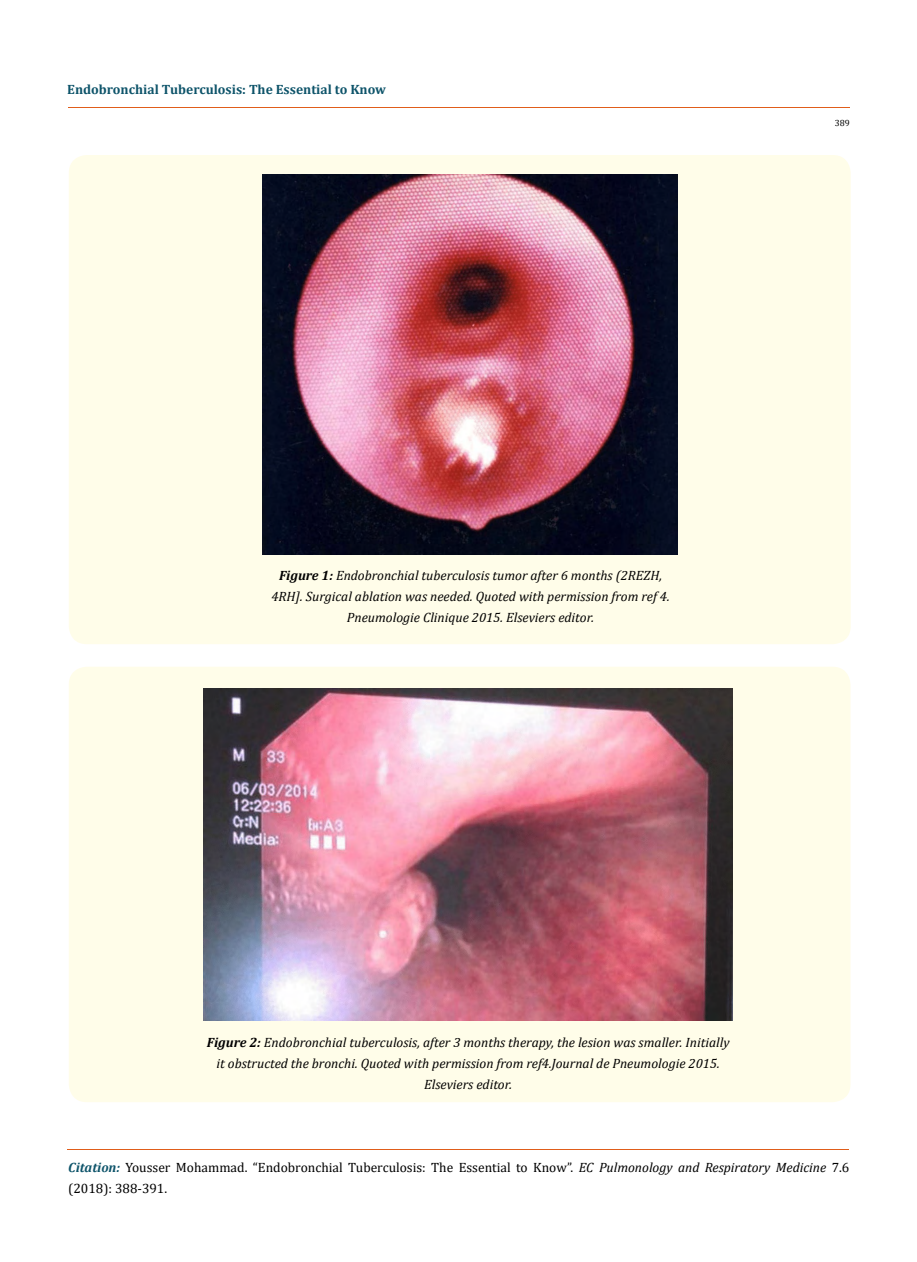
<style>
.page{position:relative;width:917px;height:1262px;background:#fff}
.page>*{position:absolute;margin:0;border:0;box-sizing:border-box;transform-origin:0 0}
.t1{font:italic 13.5px/21px "Cambria";color:#000;text-align:center}
.t2{font:13.5px/21px "Cambria";color:#000}
.t3{font:700 13.5px "Cambria";color:#0e546a}
.t4{font:9px "Cambria";color:#000}
.s1{font-weight:700}
.s2{font-weight:700;font-style:italic;color:#0e546a}
.s3{font-style:italic}
</style>
<div class="page">
<hr style="left:68px;top:108px;width:781px;height:1px;background:#e05d1a">
<hr style="left:67px;top:1149px;width:782px;height:1px;background:#e05d1a">
<div style="left:69px;top:155px;width:781px;height:489px;background:#fffde9;border-radius:18px"></div>
<div style="left:69px;top:666px;width:781px;height:436px;background:#fffde9;border-radius:18px"></div>
<img style="left:262px;top:174px;width:415px;height:380px">
<img style="left:204px;top:688px;width:528px;height:332px">
<p class="t3" style="left:67px;top:80px;width:320px">Endobronchial Tuberculosis: The Essential to Know</p>
<p class="t4" style="left:834px;top:118px;width:16px">389</p>
<p class="t1" style="left:271px;top:564px;width:400px"><span class="s1">Figure 1:</span> Endobronchial tuberculosis tumor after 6 months (2REZH,<br>4RH]. Surgical ablation was needed. Quoted with permission from ref 4.<br>Pneumologie Clinique 2015. Elseviers editor.</p>
<p class="t1" style="left:207px;top:1031px;width:524px"><span class="s1">Figure 2:</span> Endobronchial tuberculosis, after 3 months therapy, the lesion was smaller. Initially it obstructed the bronchi. Quoted with permission from ref4.Journal de Pneumologie 2015.<br>Elseviers editor.</p>
<p class="t2" style="left:68px;top:1156px;width:782px"><span class="s2">Citation:</span> Yousser Mohammad. “Endobronchial Tuberculosis: The Essential to Know”. <span class="s3">EC Pulmonology and Respiratory Medicine</span> 7.6 (2018): 388-391.</p>
</div>
